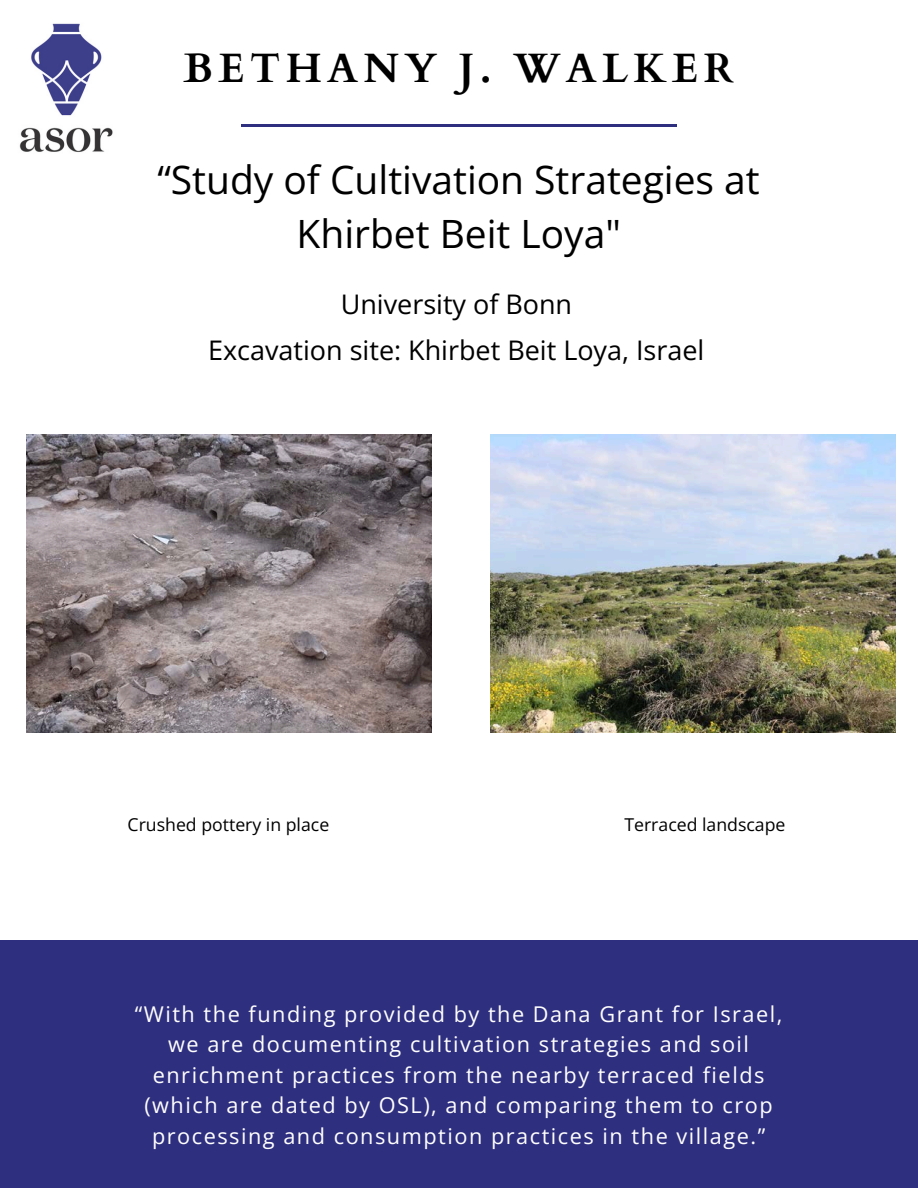
<style>
.page{position:relative;width:918px;height:1188px;background:#fff}
.page>*{position:absolute;margin:0;border:0;box-sizing:border-box;transform-origin:0 0}
.t1{font:700 41.1px "Cardo";letter-spacing:.13em;color:#000}
.t2{font:39px/54px "Open Sans";color:#000;text-align:center}
.t3{font:27px/46.2px "Open Sans";color:#000;text-align:center}
.t4{font:21.75px/30.3px "Open Sans";letter-spacing:.07em;color:#fff;text-align:center}
.t5{font:17.7px "Open Sans";color:#000}
</style>
<div class="page">
<hr style="left:241px;top:125px;width:436px;height:2px;background:#2f2f80">
<img style="left:19px;top:23px;width:94px;height:129px">
<div style="left:0;top:940px;width:918px;height:248px;background:#2f2f80"></div>
<img style="left:491px;top:434px;width:405px;height:298px">
<img style="left:26px;top:434px;width:405px;height:298px">
<h2 class="t1" style="left:184px;top:41px;width:552px">BETHANY J. WALKER</h2>
<p class="t2" style="left:157px;top:152px;width:604px">“Study of Cultivation Strategies at<br>Khirbet Beit Loya"</p>
<p class="t3" style="left:208px;top:280px;width:498px">University of Bonn<br>Excavation site: Khirbet Beit Loya, Israel</p>
<p class="t5" style="left:128px;top:812px;width:203px">Crushed pottery in place</p>
<p class="t5" style="left:624px;top:812px;width:162px">Terraced landscape</p>
<h3 class="t4" style="left:135px;top:998px;width:649px">“With the funding provided by the Dana Grant for Israel, we are documenting cultivation strategies and soil enrichment practices from the nearby terraced fields (which are dated by OSL), and comparing them to crop processing and consumption practices in the village.”</h3>
</div>
